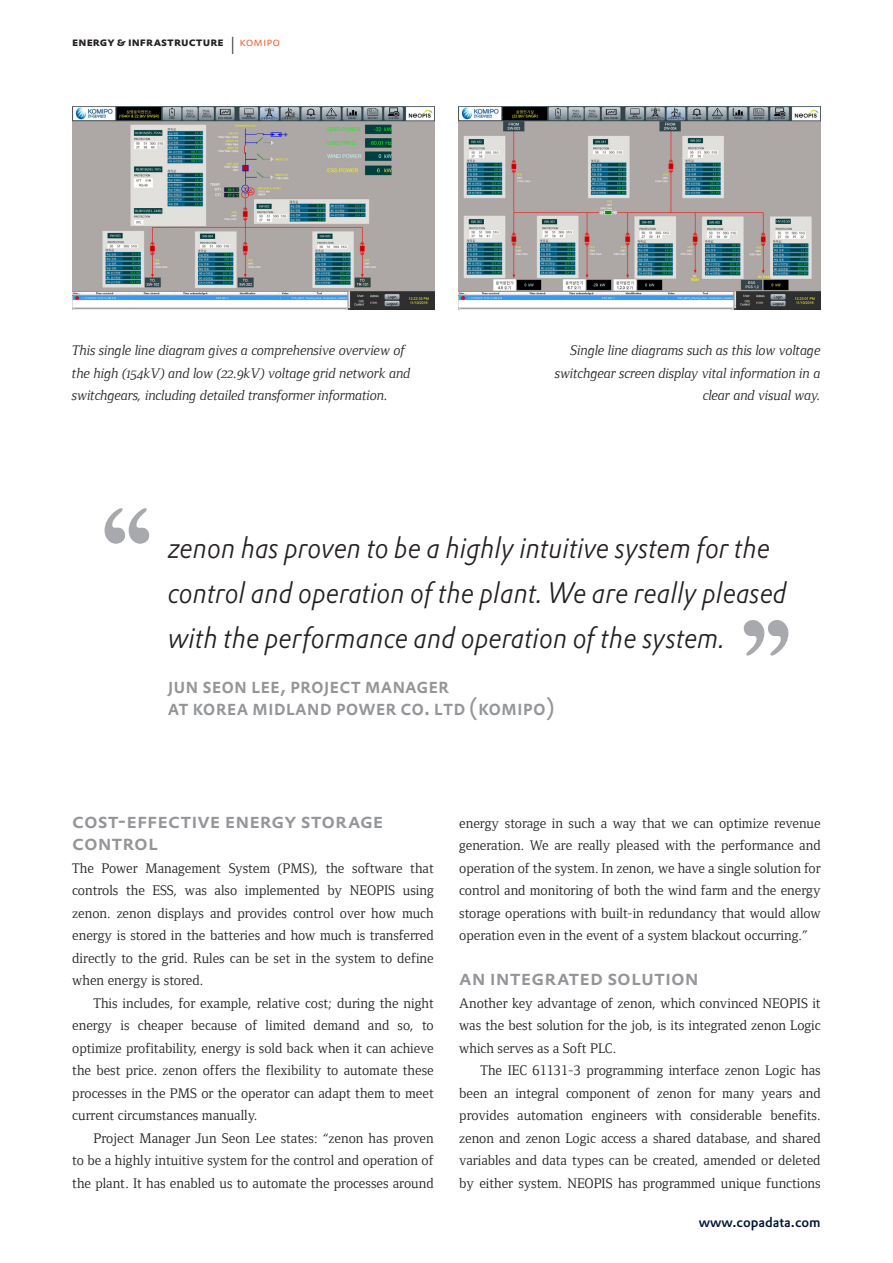
<style>
.page{position:relative;width:893px;height:1263px;background:#fff}
.page>*{position:absolute;margin:0;border:0;box-sizing:border-box;transform-origin:0 0}
.quote{font:italic 300 29.1px/45px "DTL Prokyon TOT";color:#231f20;scale:.93 1}
.quote_caption{font:500 21px/22.5px "DTL Prokyon TOT Caps";color:#939598;scale:.93 1}
.headlines_in_copy_le{font:500 21px/22.5px "DTL Prokyon TOT Caps";color:#939598}
.copy_indent_ENGLISH{font:14.25px/22.5px "Foundry Form Serif";color:#231f20;text-align:justify}
.copy_no_indent_ENGLI{font:14.25px/22.5px "Foundry Form Serif";color:#231f20;text-align:justify}
.Caption_left{font:14.25px/22.5px "Foundry Form Serif Italic OSF";color:#231f20}
.Caption_align_right{font:14.25px/22.5px "Foundry Form Serif Italic OSF";color:#231f20;text-align:right}
.t1{font:500 13.5px "DTL Prokyon TOT";color:#001537}
.t2{font:700 12px "DTL Prokyon TOT Caps";letter-spacing:.005em;color:#231f20}
.s1{font-weight:300;font-size:24px}
.s2{font-weight:300;color:#f15921}
</style>
<div class="page">
<img style="left:72px;top:106px;width:362px;height:204px">
<img style="left:459px;top:106px;width:362px;height:204px">
<svg style="left:744px;top:620px;width:44px;height:36px"></svg>
<svg style="left:105px;top:508px;width:44px;height:36px"></svg>
<p class="t2" style="left:72px;top:34px;width:210px">energy &amp; infrastructure <span class="s1">I</span> <span class="s2">komipo</span></p>
<p class="Caption_left" style="left:72px;top:339px;width:340px">This single line diagram gives a comprehensive overview of the high (154kV) and low (22.9kV) voltage grid network and switchgears, including detailed transformer information.</p>
<p class="Caption_align_right" style="left:555px;top:339px;width:267px">Single line diagrams such as this low voltage switchgear screen display vital information in a clear and visual way.</p>
<p class="quote" style="left:168px;top:524px;width:667px">zenon has proven to be a highly intuitive system for the control and operation of the plant. We are really pleased with the performance and operation of the system.</p>
<p class="quote_caption" style="left:168px;top:674px;width:417px">Jun Seon Lee, Project Manager<br>at Korea Midland Power Co. Ltd (KOMI PO)</p>
<p class="headlines_in_copy_le" style="left:72px;top:809px;width:313px">Cost-effective energy storage control</p>
<p class="copy_no_indent_ENGLI" style="left:72px;top:857px;width:363px">The Power Management System (PMS), the software that controls the ESS, was also implemented by NEOPIS using zenon. zenon displays and provides control over how much energy is stored in the batteries and how much is transferred directly to the grid. Rules can be set in the system to define when energy is stored.</p>
<p class="copy_indent_ENGLISH" style="left:72px;top:992px;width:363px;text-indent:21px">This includes, for example, relative cost; during the night energy is cheaper because of limited demand and so, to optimize profitability, energy is sold back when it can achieve the best price. zenon offers the flexibility to automate these processes in the PMS or the operator can adapt them to meet current circumstances manually.</p>
<p class="copy_indent_ENGLISH" style="left:72px;top:1127px;width:363px;text-indent:21px">Project Manager Jun Seon Lee states: “zenon has proven to be a highly intuitive system for the control and operation of the plant. It has enabled us to automate the processes around</p>
<p class="copy_indent_ENGLISH" style="left:459px;top:812px;width:363px">energy storage in such a way that we can optimize revenue generation. We are really pleased with the performance and operation of the system. In zenon, we have a single solution for control and monitoring of both the wind farm and the energy storage operations with built-in redundancy that would allow operation even in the event of a system blackout occurring.”</p>
<p class="headlines_in_copy_le" style="left:459px;top:966px;width:241px">An integrated solution</p>
<p class="copy_no_indent_ENGLI" style="left:459px;top:992px;width:363px">Another key advantage of zenon, which convinced NEOPIS it was the best solution for the job, is its integrated zenon Logic which serves as a Soft PLC.</p>
<p class="copy_indent_ENGLISH" style="left:459px;top:1059px;width:363px;text-indent:21px">The IEC 61131-3 programming interface zenon Logic has been an integral component of zenon for many years and provides automation engineers with considerable benefits. zenon and zenon Logic access a shared database, and shared variables and data types can be created, amended or deleted by either system. NEOPIS has programmed unique functions</p>
<p class="t1" style="left:699px;top:1213px;width:124px">www.copadata.com</p>
</div>
